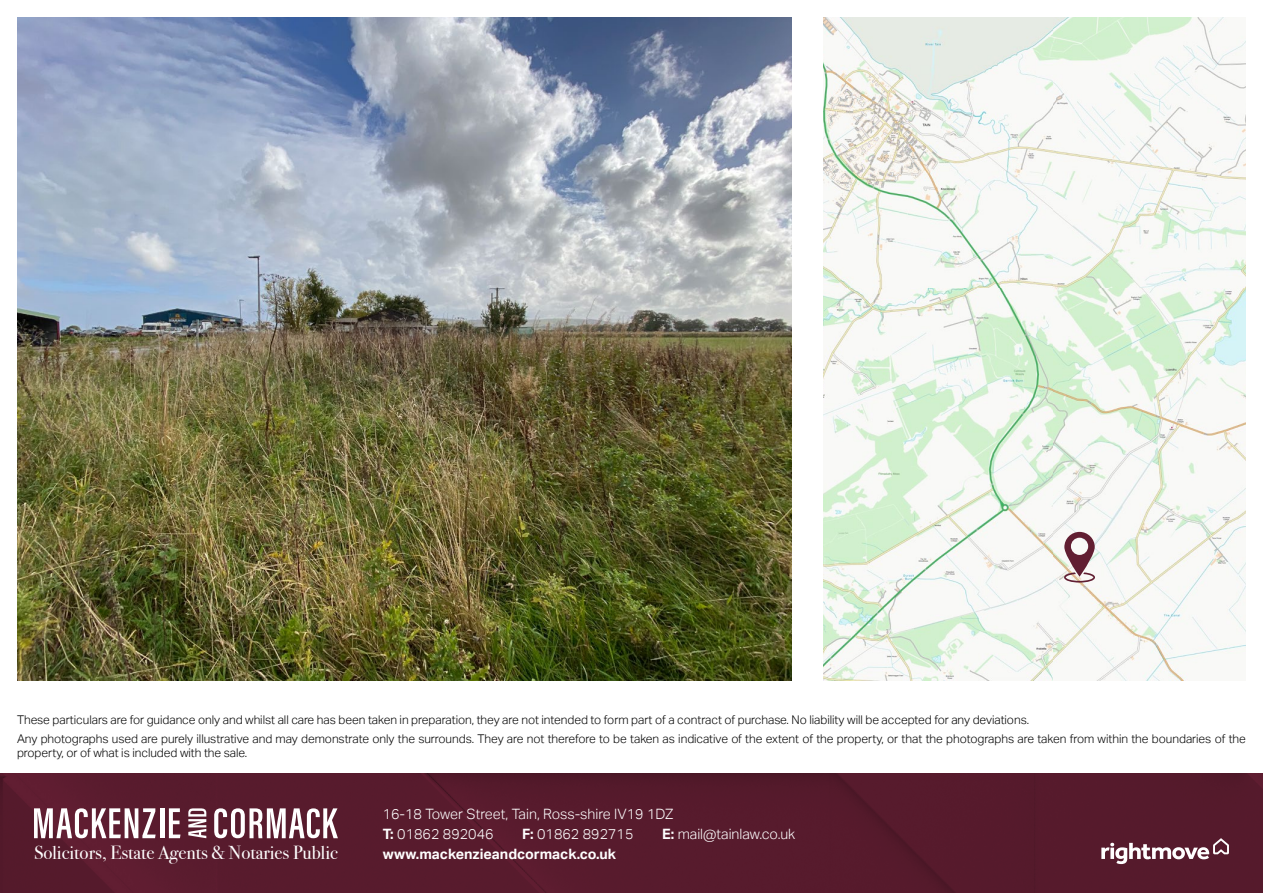
<style>
.page{position:relative;width:1263px;height:893px;background:#fff}
.page>*{position:absolute;margin:0;border:0;box-sizing:border-box;transform-origin:0 0}
.t1{font:18.9px "Bodoni Svty Two ITCTT";color:#fff}
.Body_Text{font:300 14.25px/20.1px "Aktiv Grotesk";color:#fff}
.Body_Text-2{font:700 14.25px "Aktiv Grotesk";color:#fff}
.t2{font:300 12px/14.4px "Aktiv Grotesk";letter-spacing:-.005em;color:#000}
.s1{font-weight:700}
</style>
<div class="page">
<div style="left:0;top:774px;width:1263px;height:119px;background:#571b2d"></div>
<svg style="left:34px;top:808px;width:122px;height:30px"></svg>
<hr style="left:160px;top:808px;width:4px;height:30px;background:#fff">
<svg style="left:169px;top:808px;width:11px;height:30px"></svg>
<svg style="left:214px;top:808px;width:124px;height:30px"></svg>
<svg style="left:188px;top:808px;width:18px;height:30px"></svg>
<svg style="left:1101px;top:838px;width:128px;height:26px"></svg>
<img style="left:17px;top:17px;width:774px;height:664px">
<img style="left:823px;top:17px;width:423px;height:664px">
<svg style="left:1064px;top:532px;width:31px;height:51px"></svg>
<p class="t2" style="left:17px;top:712px;width:1014px">These particulars are for guidance only and whilst all care has been taken in preparation, they are not intended to form part of a contract of purchase. No liability will be accepted for any deviations.</p>
<p class="t2" style="left:17px;top:731px;width:1230px">Any photographs used are purely illustrative and may demonstrate only the surrounds. They are not therefore to be taken as indicative of the extent of the property, or that the photographs are taken from within the boundaries of the property, or of what is included with the sale.</p>
<p class="t1" style="left:34px;top:837px;width:305px">Solicitors, Estate Agents &amp; Notaries Public</p>
<p class="Body_Text" style="left:383px;top:803px;width:292px">16-18 Tower Street, Tain, Ross-shire IV19 1DZ<br><span class="s1">T:</span> 01862 892046</p>
<p class="Body_Text" style="left:522px;top:824px;width:113px"><span class="s1">F:</span> 01862 892715</p>
<p class="Body_Text" style="left:662px;top:824px;width:135px"><span class="s1">E:</span> mail@tainlaw.co.uk</p>
<p class="Body_Text-2" style="left:383px;top:845px;width:235px">www.mackenzieandcormack.co.uk</p>
</div>
